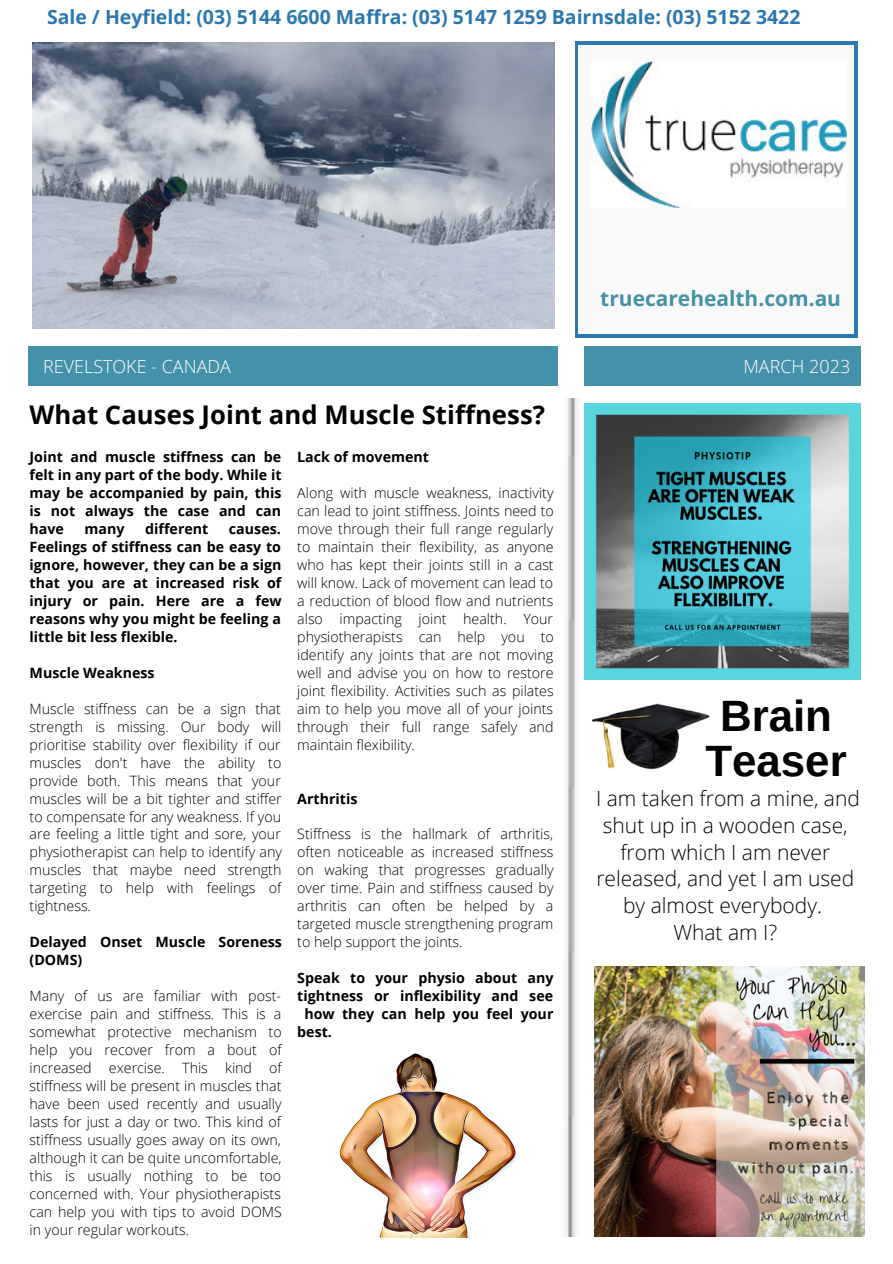
<style>
.page{position:relative;width:893px;height:1264px;background:#fff}
.page>*{position:absolute;margin:0;border:0;box-sizing:border-box;transform-origin:0 0}
.t1{font:700 43.8px/45px "Arimo";color:#000;text-align:center}
.t2{font:700 25.65px "Open Sans";color:#000}
.t3{font:300 21px/27px "Open Sans";color:#000;text-align:center}
.t4{font:700 21px "Open Sans";color:#4492a9}
.t5{font:700 19.5px "Open Sans";color:#2b78ae}
.t6{font:300 18px "Open Sans";color:#fff}
.t7{font:300 14.25px/18px "Open Sans";color:#000;text-align:justify}
.t8{font:700 14.25px/18px "Open Sans";color:#000;text-align:justify}
</style>
<div class="page">
<svg style="left:575px;top:42px;width:282px;height:296px;background:#4689b7"></svg>
<div style="left:578px;top:46px;width:275px;height:288px;background:#f9f9f9"></div>
<img style="left:591px;top:62px;width:255px;height:146px">
<div style="left:28px;top:347px;width:529px;height:39px;background:#4492aa"></div>
<div style="left:584px;top:347px;width:276px;height:39px;background:#4492aa"></div>
<img style="left:565px;top:398px;width:21px;height:838px">
<img style="left:591px;top:703px;width:119px;height:67px">
<img style="left:33px;top:43px;width:521px;height:285px">
<img style="left:585px;top:404px;width:275px;height:275px">
<img style="left:594px;top:966px;width:270px;height:270px">
<img style="left:339px;top:1053px;width:179px;height:184px">
<h3 class="t5" style="left:47px;top:4px;width:755px">Sale / Heyfield: (03) 5144 6600 Maffra: (03) 5147 1259 Bairnsdale: (03) 5152 3422</h3>
<h3 class="t4" style="left:600px;top:284px;width:242px">truecarehealth.com.au</h3>
<p class="t6" style="left:43px;top:353px;width:189px">REVELSTOKE - CANADA</p>
<p class="t6" style="left:743px;top:354px;width:108px">MARCH 2023</p>
<h2 class="t2" style="left:30px;top:396px;width:517px">What Causes Joint and Muscle Stiffness?</h2>
<p class="t8" style="left:30px;top:447px;width:253px">Joint and muscle stiffness can be felt in any part of the body. While it may be accompanied by pain, this is not always the case and can have</p>
<p class="t8" style="left:85px;top:519px;width:41px">many</p>
<p class="t8" style="left:145px;top:519px;width:65px">different</p>
<p class="t8" style="left:30px;top:519px;width:253px;text-indent:199px">causes.<br>Feelings of stiffness can be easy to ignore, however, they can be a sign that you are at increased risk of injury or pain. Here are a few reasons why you might be feeling a little bit less flexible.</p>
<p class="t8" style="left:30px;top:663px;width:127px">Muscle Weakness</p>
<p class="t7" style="left:30px;top:699px;width:254px">Muscle stiffness can be a sign that strength is missing. Our body will prioritise stability over flexibility if our muscles don't have the ability to provide both. This means that your muscles will be a bit tighter and stiffer to compensate for any weakness. If you are feeling a little tight and sore, your physiotherapist can help to identify any muscles that maybe need strength targeting to help with feelings of tightness.</p>
<p class="t8" style="left:30px;top:932px;width:254px">Delayed Onset Muscle Soreness (DOMS)</p>
<p class="t7" style="left:30px;top:986px;width:254px">Many of us are familiar with post&shy;exercise pain and stiffness. This is a somewhat protective mechanism to help you recover from a bout of increased exercise. This kind of stiffness will be present in muscles that have been used recently and usually lasts for just a day or two. This kind of stiffness usually goes away on its own, although it can be quite uncomfortable, this is usually nothing to be too concerned with. Your physiotherapists can help you with tips to avoid DOMS in your regular workouts.</p>
<p class="t8" style="left:297px;top:447px;width:133px">Lack of movement</p>
<p class="t7" style="left:297px;top:483px;width:258px">Along with muscle weakness, inactivity can lead to joint stiffness. Joints need to move through their full range regularly to maintain their flexibility, as anyone who has kept their joints still in a cast will know. Lack of movement can lead to a reduction of blood flow and nutrients also impacting joint health. Your physiotherapists can help you to identify any joints that are not moving well and advise you on how to restore joint flexibility. Activities such as pilates aim to help you move all of your joints through their full range safely and maintain flexibility.</p>
<p class="t8" style="left:297px;top:789px;width:62px">Arthritis</p>
<p class="t7" style="left:297px;top:825px;width:258px">Stiffness is the hallmark of arthritis, often noticeable as increased stiffness on waking that progresses gradually over time. Pain and stiffness caused by arthritis can often be helped by a targeted muscle strengthening program to help support the joints.</p>
<p class="t8" style="left:297px;top:968px;width:258px">Speak to your physio about any</p>
<p class="t8" style="left:297px;top:986px;width:257px">tightness or inflexibility and see</p>
<p class="t8" style="left:304px;top:1004px;width:250px">how they can help you feel your</p>
<p class="t8" style="left:297px;top:1022px;width:36px">best.</p>
<h1 class="t1" style="left:705px;top:693px;width:143px">Brain<br>Teaser</h1>
<h3 class="t3" style="left:596px;top:783px;width:265px">I am taken from a mine, and shut up in a wooden case, from which I am never released, and yet I am used by almost everybody.<br>What am I?</h3>
</div>
